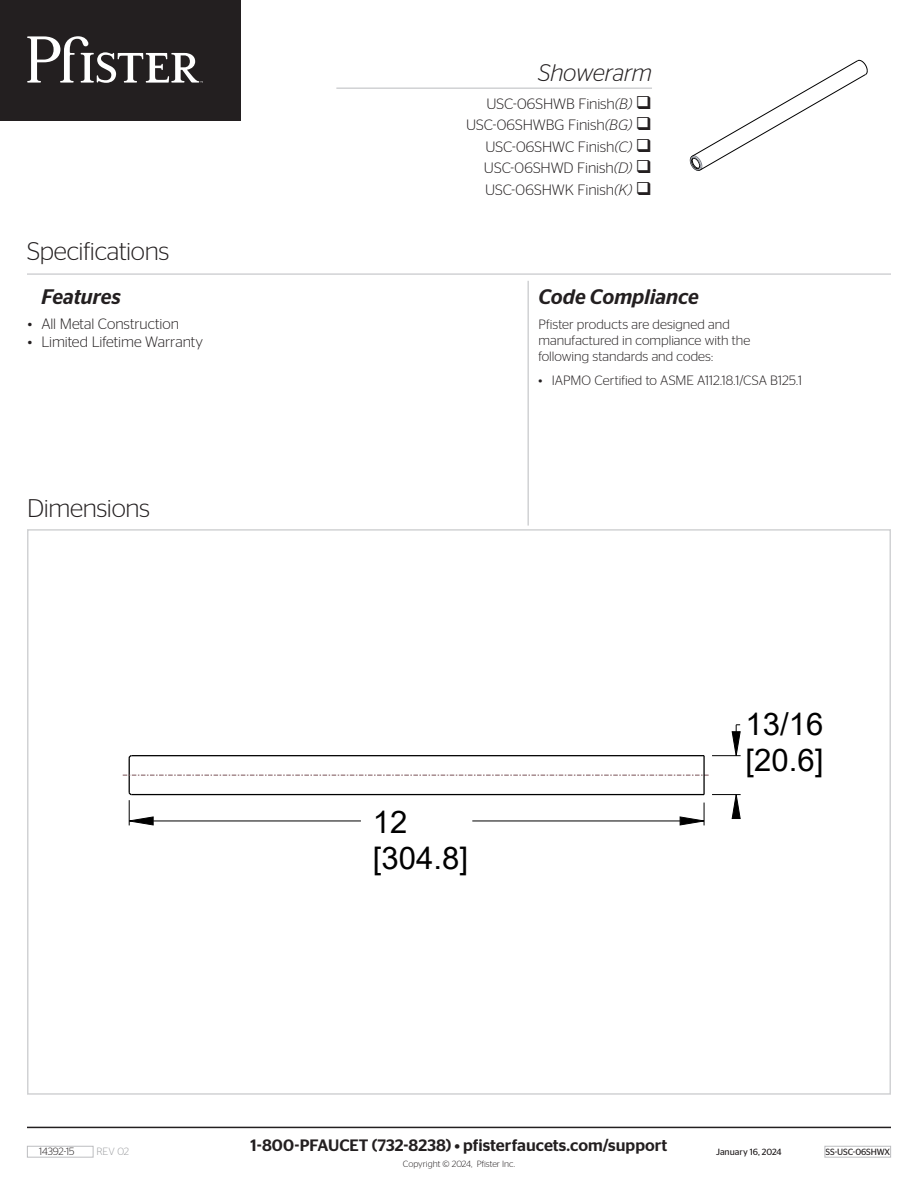
<style>
.page{position:relative;width:918px;height:1188px;background:#fff}
.page>*{position:absolute;margin:0;border:0;box-sizing:border-box;transform-origin:0 0}
.t1{font:31.2px/36px "Arial";color:#000}
.t2{font:300 25.5px "Stag Sans";letter-spacing:-.015em;color:#231f20}
.t3{font:italic 300 24px "Stag Sans";letter-spacing:-.01em;color:#231f20}
.t4{font:italic 500 21px "Stag Sans";color:#231f20}
.t5{font:500 16.5px "Stag Sans";letter-spacing:.005em;color:#231f20}
.t6{font:300 15px/21.6px "Stag Sans";letter-spacing:-.005em;color:#231f20;text-align:right}
.t7{font:300 13.5px/16.2px "Stag Sans";color:#231f20}
.t8{font:12.75px/14.7px "Arial";color:#000}
.t9{font:300 10.5px "Stag Sans";color:#231f20}
.t10{font:300 10.5px "Stag Sans";color:#9d9fa2}
.t11{font:9px "Stag Sans";letter-spacing:-.01em;color:#231f20}
.t12{font:300 9px "Stag Sans";color:#231f20}
.s1{font-style:italic}
</style>
<div class="page">
<div style="left:0;top:0;width:241px;height:121px;background:#231f20"></div>
<svg style="left:27px;top:36px;width:176px;height:47px"></svg>
<hr style="left:27px;top:1127px;width:864px;height:1px;background:#231f20">
<hr style="left:129px;top:758px;width:1px;height:34px;background:#000">
<svg style="left:128px;top:755px;width:5px;height:4px"></svg>
<svg style="left:128px;top:791px;width:25px;height:34px"></svg>
<hr style="left:472px;top:821px;width:208px;height:1px;background:#000">
<hr style="left:153px;top:821px;width:208px;height:1px;background:#000">
<svg style="left:712px;top:794px;width:29px;height:25px"></svg>
<svg style="left:680px;top:803px;width:25px;height:22px"></svg>
<svg style="left:712px;top:725px;width:29px;height:31px"></svg>
<svg style="left:123px;top:775px;width:586px;height:1px"></svg>
<hr style="left:132px;top:794px;width:572px;height:1px;background:#000">
<hr style="left:132px;top:755px;width:572px;height:1px;background:#000">
<hr style="left:703px;top:756px;width:2px;height:39px;background:#000">
<svg style="left:690px;top:60px;width:178px;height:111px"></svg>
<div style="left:825px;top:1146px;width:66px;height:12px;border:1px solid #bcbdc0"></div>
<div style="left:27px;top:1146px;width:66px;height:12px;border:1px solid #bcbdc0"></div>
<hr style="left:27px;top:273px;width:864px;height:2px;background:#d1d2d4">
<hr style="left:336px;top:87px;width:316px;height:2px;background:#d1d2d4">
<hr style="left:527px;top:281px;width:2px;height:245px;background:#d1d2d4">
<p class="t2" style="left:27px;top:237px;width:144px">Specifications</p>
<p class="t4" style="left:42px;top:285px;width:81px">Features</p>
<p class="t6" style="left:28px;top:313px;width:153px">• All Metal Construction</p>
<p class="t6" style="left:28px;top:331px;width:177px">• Limited Lifetime Warranty</p>
<p class="t2" style="left:27px;top:494px;width:125px">Dimensions</p>
<p class="t3" style="left:538px;top:59px;width:115px">Showerarm</p>
<p class="t6" style="left:466px;top:92px;width:187px">USC-06SHWB Finish<span class="s1">(B)</span> ❑<br>USC-06SHWBG Finish<span class="s1">(BG)</span> ❑</p>
<p class="t6" style="left:486px;top:136px;width:168px">USC-06SHWC Finish<span class="s1">(C)</span> ❑</p>
<p class="t6" style="left:484px;top:157px;width:170px">USC-06SHWD Finish<span class="s1">(D)</span> ❑</p>
<p class="t6" style="left:485px;top:179px;width:168px">USC-06SHWK Finish<span class="s1">(K)</span> ❑</p>
<p class="t8" style="left:601px;top:77px;width:33px">13/16 [20.6]</p>
<p class="t4" style="left:538px;top:285px;width:162px">Code Compliance</p>
<p class="t7" style="left:538px;top:316px;width:213px">Pfister products are designed and manufactured in compliance with the following standards and codes:</p>
<p class="t7" style="left:538px;top:372px;width:265px">• IAPMO Certified to ASME A112.18.1/CSA B125.1</p>
<p class="t1" style="left:373px;top:804px;width:97px">12 [304.8]</p>
<p class="t1" style="left:745px;top:705px;width:79px">13/16 [20.6]</p>
<p class="t9" style="left:39px;top:1146px;width:37px">14392-15</p>
<p class="t10" style="left:96px;top:1146px;width:34px">REV 02</p>
<p class="t5" style="left:251px;top:1136px;width:418px">1-800-PFAUCET (732-8238) • pfisterfaucets.com/support</p>
<p class="t12" style="left:403px;top:1159px;width:114px">Copyright © 2024, Pfister Inc.</p>
<p class="t11" style="left:716px;top:1147px;width:67px">January 16, 2024</p>
<p class="t11" style="left:826px;top:1147px;width:66px">SS-USC-06SHWX</p>
</div>
